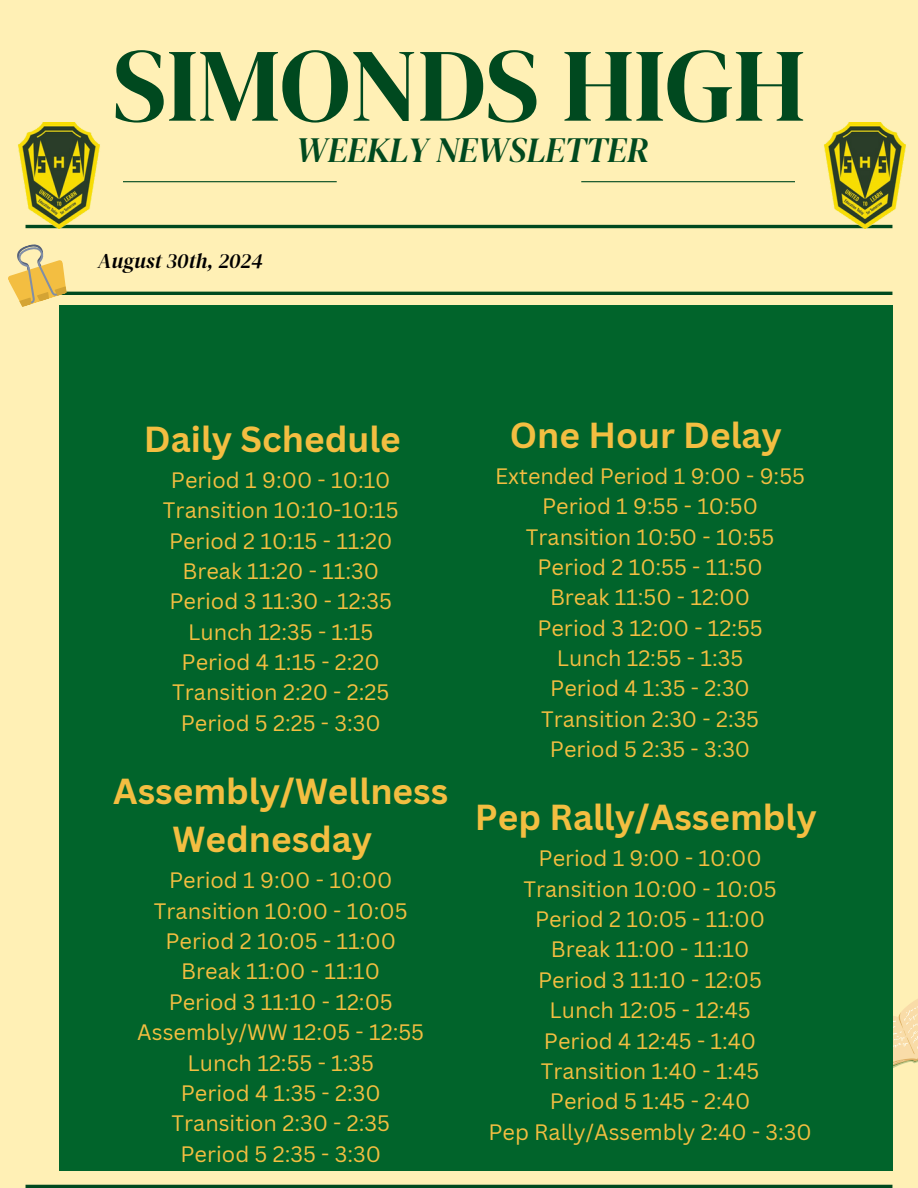
<style>
.page{position:relative;width:918px;height:1188px;background:#fff0b5}
.page>*{position:absolute;margin:0;border:0;box-sizing:border-box;transform-origin:0 0}
.t1{font:103.95px "DM Serif Display";color:#00491f}
.t2{font:700 35.25px/48.3px "Canva Sans";color:#f3be41;text-align:center}
.t3{font:italic 35.25px "DM Serif Display";color:#00491f}
.t4{font:21.75px/30.3px "Canva Sans";color:#f3be41;text-align:center}
.t5{font:italic 21.15px "DM Serif Display";color:#000}
</style>
<div class="page">
<hr style="left:123px;top:181px;width:214px;height:1px;background:#00491f">
<hr style="left:26px;top:225px;width:866px;height:3px;background:#00491f">
<hr style="left:26px;top:292px;width:866px;height:3px;background:#00491f">
<hr style="left:26px;top:1185px;width:866px;height:3px;background:#00491f">
<hr style="left:581px;top:181px;width:214px;height:1px;background:#00491f">
<svg style="left:893px;top:999px;width:25px;height:69px"></svg>
<svg style="left:8px;top:244px;width:64px;height:63px"></svg>
<img style="left:812px;top:123px;width:94px;height:105px">
<img style="left:18px;top:123px;width:94px;height:106px">
<div style="left:59px;top:305px;width:834px;height:865px;background:#01642b"></div>
<h1 class="t1" style="left:113px;top:13px;width:694px">SIMONDS HIGH</h1>
<h2 class="t3" style="left:296px;top:125px;width:355px">WEEKLY NEWSLETTER</h2>
<p class="t5" style="left:97px;top:246px;width:167px">August 30th, 2024</p>
<p class="t2" style="left:144px;top:414px;width:259px">Daily Schedule</p>
<p class="t4" style="left:171px;top:464px;width:221px">Period 1 9:00 - 10:10</p>
<p class="t4" style="left:163px;top:495px;width:237px">Transition 10:10-10:15</p>
<p class="t4" style="left:169px;top:525px;width:225px">Period 2 10:15 - 11:20</p>
<p class="t4" style="left:182px;top:555px;width:198px">Break 11:20 - 11:30</p>
<p class="t4" style="left:169px;top:586px;width:224px">Period 3 11:30 - 12:35</p>
<p class="t4" style="left:188px;top:616px;width:187px">Lunch 12:35 - 1:15</p>
<p class="t4" style="left:182px;top:647px;width:200px">Period 4 1:15 - 2:20</p>
<p class="t4" style="left:172px;top:677px;width:219px">Transition 2:20 - 2:25</p>
<p class="t4" style="left:181px;top:707px;width:201px">Period 5 2:25 - 3:30</p>
<p class="t2" style="left:113px;top:766px;width:337px">Assembly/Wellness<br>Wednesday</p>
<p class="t4" style="left:137px;top:865px;width:288px">Period 1 9:00 - 10:00<br>Transition 10:00 - 10:05<br>Period 2 10:05 - 11:00<br>Break 11:00 - 11:10<br>Period 3 11:10 - 12:05<br>Assembly/WW 12:05 - 12:55<br>Lunch 12:55 - 1:35<br>Period 4 1:35 - 2:30<br>Transition 2:30 - 2:35<br>Period 5 2:35 - 3:30</p>
<h3 class="t2" style="left:510px;top:410px;width:274px">One Hour Delay</h3>
<p class="t4" style="left:495px;top:460px;width:311px">Extended Period 1 9:00 - 9:55</p>
<p class="t4" style="left:542px;top:491px;width:217px">Period 1 9:55 - 10:50</p>
<p class="t4" style="left:526px;top:521px;width:250px">Transition 10:50 - 10:55</p>
<p class="t4" style="left:537px;top:551px;width:227px">Period 2 10:55 - 11:50</p>
<p class="t4" style="left:550px;top:582px;width:202px">Break 11:50 - 12:00</p>
<p class="t4" style="left:537px;top:612px;width:227px">Period 3 12:00 - 12:55</p>
<p class="t4" style="left:557px;top:643px;width:188px">Lunch 12:55 - 1:35</p>
<p class="t4" style="left:550px;top:673px;width:201px">Period 4 1:35 - 2:30</p>
<p class="t4" style="left:541px;top:703px;width:220px">Transition 2:30 - 2:35</p>
<p class="t4" style="left:550px;top:734px;width:202px">Period 5 2:35 - 3:30</p>
<p class="t2" style="left:475px;top:793px;width:343px">Pep Rally/Assembly</p>
<p class="t4" style="left:539px;top:843px;width:225px">Period 1 9:00 - 10:00</p>
<p class="t4" style="left:523px;top:873px;width:255px">Transition 10:00 - 10:05</p>
<p class="t4" style="left:535px;top:904px;width:232px">Period 2 10:05 - 11:00</p>
<p class="t4" style="left:551px;top:934px;width:200px">Break 11:00 - 11:10</p>
<p class="t4" style="left:538px;top:964px;width:225px">Period 3 11:10 - 12:05</p>
<p class="t4" style="left:550px;top:995px;width:203px">Lunch 12:05 - 12:45</p>
<p class="t4" style="left:544px;top:1025px;width:214px">Period 4 12:45 - 1:40</p>
<p class="t4" style="left:541px;top:1055px;width:220px">Transition 1:40 - 1:45</p>
<p class="t4" style="left:550px;top:1086px;width:202px">Period 5 1:45 - 2:40</p>
<p class="t4" style="left:488px;top:1116px;width:325px">Pep Rally/Assembly 2:40 - 3:30</p>
</div>
